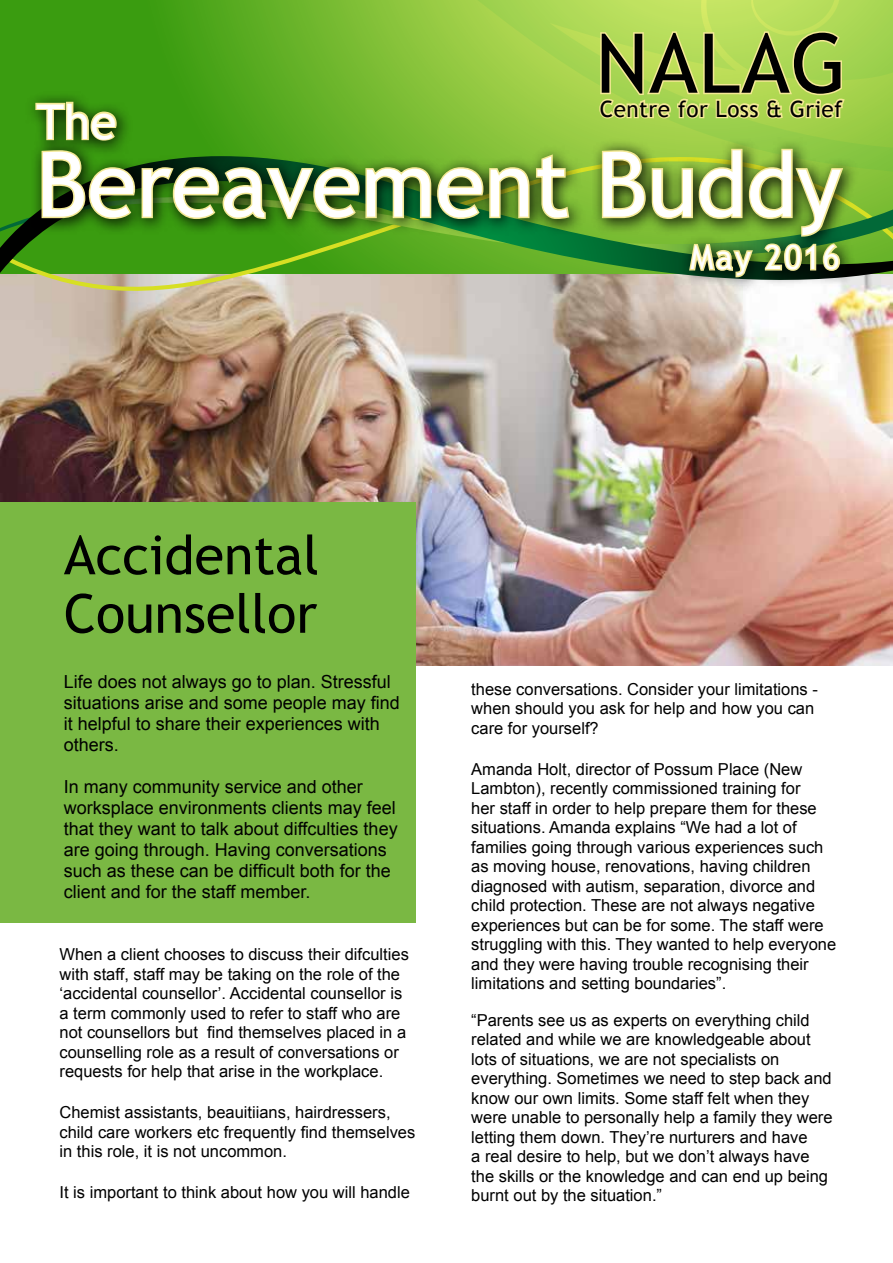
<style>
.page{position:relative;width:893px;height:1263px;background:#fff}
.page>*{position:absolute;margin:0;border:0;box-sizing:border-box;transform-origin:0 0}
.t1{font:90px "Trebuchet MS";color:#fff}
.t2{font:82.5px "Trebuchet MS";letter-spacing:.01em;color:#000}
.t3{font:54px/58.5px "Trebuchet MS";color:#000}
.t4{font:48px "Trebuchet MS";color:#fff}
.t5{font:33px "Trebuchet MS";letter-spacing:.07em;color:#fff}
.t6{font:22.5px "Trebuchet MS";letter-spacing:.02em;color:#000}
.t7{font:18px/21px "Arial";color:#000}
.t8{font:16.5px/19.5px "Arial";color:#000}
</style>
<div class="page">
<img style="left:0;top:307px;width:893px;height:358px">
<svg style="left:0;top:282px;width:893px;height:25px;background:#d4c7b8"></svg>
<svg style="left:0;top:174px;width:893px;height:108px;background:#52902c"></svg>
<svg style="left:0;top:0;width:893px;height:174px;background:#7b3"></svg>
<svg style="left:597px;top:30px;width:250px;height:61px;background:#c2dd65"></svg>
<svg style="left:25px;top:91px;width:834px;height:202px;background:#77b241"></svg>
<svg style="left:34px;top:100px;width:84px;height:42px;background:#70983b"></svg>
<svg style="left:40px;top:149px;width:531px;height:72px;background:#547b2f"></svg>
<svg style="left:600px;top:147px;width:245px;height:132px;background:#72943f"></svg>
<div style="left:0;top:502px;width:416px;height:421px;background:#7ab843"></div>
<h2 class="t2" style="left:596px;top:15px;width:252px">NALAG</h2>
<h3 class="t6" style="left:600px;top:96px;width:244px">Centre for Loss &amp; Grief</h3>
<h3 class="t4" style="left:36px;top:93px;width:82px">The</h3>
<h1 class="t1" style="left:36px;top:132px;width:806px">Bereavement Buddy</h1>
<h3 class="t5" style="left:691px;top:238px;width:151px">May 2016</h3>
<h3 class="t3" style="left:64px;top:527px;width:257px">Accidental<br>Counsellor</h3>
<p class="t7" style="left:64px;top:671px;width:338px">Life does not always go to plan. Stressful situations arise and some people may find it helpful to share their experiences with others.</p>
<p class="t7" style="left:64px;top:776px;width:335px">In many community service and other worksplace environments clients may feel that they want to talk about diffculties they are going through. Having conversations such as these can be difficult both for the client and for the staff member.</p>
<p class="t8" style="left:60px;top:945px;width:351px">When a client chooses to discuss their difculties with staff, staff may be taking on the role of the ‘accidental counsellor’. Accidental counsellor is a term commonly used to refer to staff who are not counsellors but find themselves placed in a counselling role as a result of conversations or requests for help that arise in the workplace.</p>
<p class="t8" style="left:60px;top:1103px;width:357px">Chemist assistants, beauitiians, hairdressers, child care workers etc frequently find themselves in this role, it is not uncommon.</p>
<p class="t8" style="left:60px;top:1182px;width:352px">It is important to think about how you will handle</p>
<p class="t8" style="left:471px;top:679px;width:348px">these conversations. Consider your limitations - when should you ask for help and how you can care for yourself?</p>
<p class="t8" style="left:471px;top:759px;width:366px">Amanda Holt, director of Possum Place (New Lambton), recently commissioned training for<br>her staff in order to help prepare them for these situations. Amanda explains “We had a lot of families going through various experiences such as moving house, renovations, having children diagnosed with autism, separation, divorce and child protection. These are not always negative experiences but can be for some. The staff were struggling with this. They wanted to help everyone and they were having trouble recognising their limitations and setting boundaries”.</p>
<p class="t8" style="left:471px;top:1010px;width:363px">“Parents see us as experts on everything child related and while we are knowledgeable about lots of situations, we are not specialists on everything. Sometimes we need to step back and know our own limits. Some staff felt when they were unable to personally help a family they were letting them down. They’re nurturers and have<br>a real desire to help, but we don’t always have the skills or the knowledge and can end up being burnt out by the situation.”</p>
</div>
